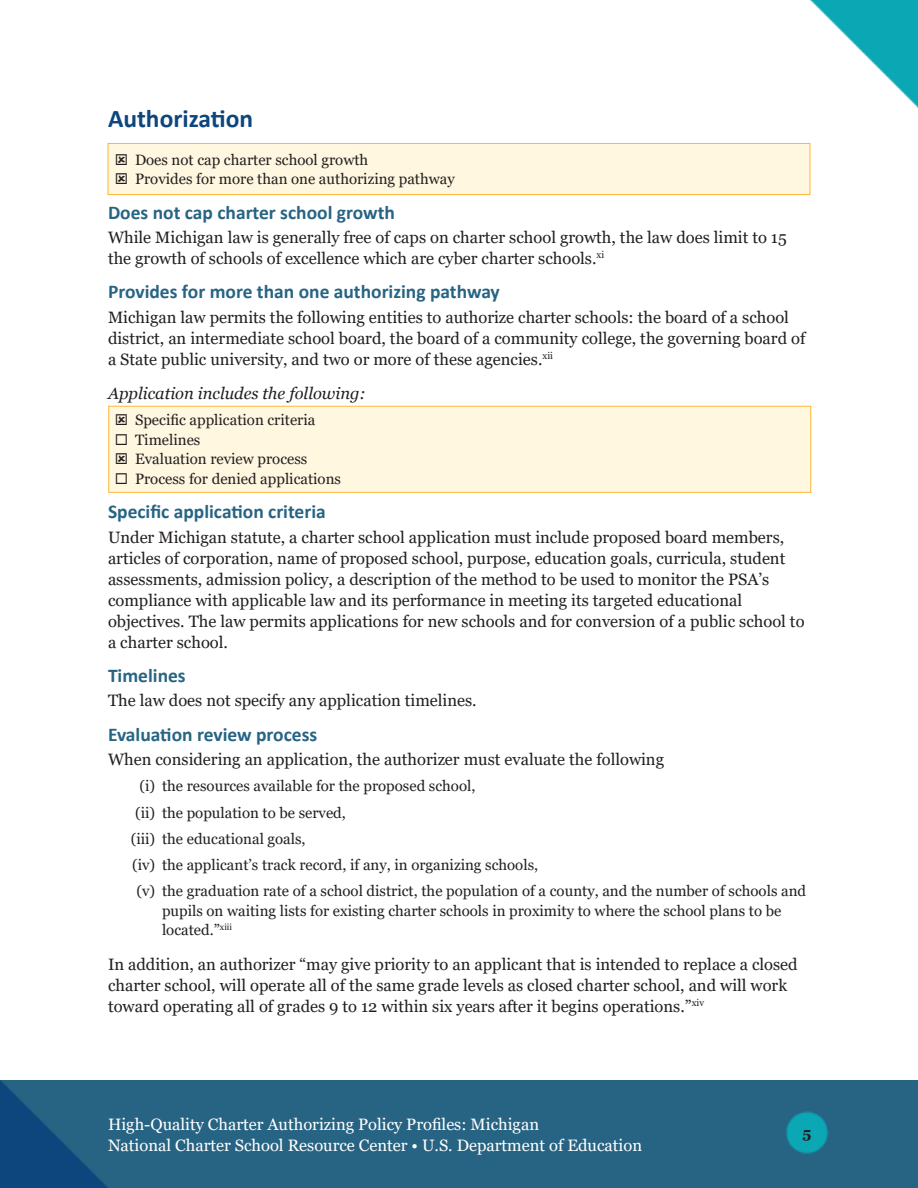
<style>
.page{position:relative;width:918px;height:1188px;background:#fff}
.page>*{position:absolute;margin:0;border:0;box-sizing:border-box;transform-origin:0 0}
.Heading_2{font:700 25.5px "Calibri";color:#0d467d}
.Heading_3a{font:700 19.5px "Calibri";color:#276483}
.Paragraph_Body{font:16.5px/21px "Georgia";color:#231f20}
.t1{font:16.5px/21px "Georgia";color:#fff}
.Paragraph_Body-2{font:italic 16.5px "Georgia";color:#231f20}
.t2{font:15px/19.5px "Georgia";color:#231f20}
.t3{font:700 15px "Georgia";color:#231f20}
</style>
<div class="page">
<img style="left:0;top:1080px;width:918px;height:108px">
<img style="left:810px;top:0;width:108px;height:108px">
<div style="left:108px;top:143px;width:702px;height:52px;background:#fff7e0;border:1px solid #feb736"></div>
<div style="left:108px;top:406px;width:703px;height:87px;background:#fff7e0;border:1px solid #feb736"></div>
<p class="Heading_2" style="left:108px;top:101px;width:147px">Authorization</p>
<p class="t2" style="left:135px;top:150px;width:235px">Does not cap charter school growth</p>
<p class="t2" style="left:135px;top:170px;width:321px">Provides for more than one authorizing pathway</p>
<p class="Heading_3a" style="left:108px;top:198px;width:289px">Does not cap charter school growth</p>
<p class="Paragraph_Body" style="left:108px;top:227px;width:680px">While Michigan law is generally free of caps on charter school growth, the law does limit to 15 the growth of schools of excellence which are cyber charter schools.<sup>xi</sup></p>
<p class="Heading_3a" style="left:108px;top:278px;width:393px">Provides for more than one authorizing pathway</p>
<p class="Paragraph_Body" style="left:108px;top:307px;width:699px">Michigan law permits the following entities to authorize charter schools: the board of a school district, an intermediate school board, the board of a community college, the governing board of a State public university, and two or more of these agencies.<sup>xii</sup></p>
<p class="Paragraph_Body-2" style="left:108px;top:383px;width:259px">Application includes the following:</p>
<p class="t2" style="left:135px;top:411px;width:182px">Specific application criteria</p>
<p class="t2" style="left:135px;top:430px;width:67px">Timelines</p>
<p class="t2" style="left:135px;top:450px;width:174px">Evaluation review process</p>
<p class="t2" style="left:135px;top:469px;width:208px">Process for denied applications</p>
<p class="Heading_3a" style="left:108px;top:498px;width:219px">Specific application criteria</p>
<p class="Paragraph_Body" style="left:108px;top:527px;width:698px">Under Michigan statute, a charter school application must include proposed board members, articles of corporation, name of proposed school, purpose, education goals, curricula, student assessments, admission policy, a description of the method to be used to monitor the PSA’s compliance with applicable law and its performance in meeting its targeted educational objectives. The law permits applications for new schools and for conversion of a public school to a charter school.</p>
<p class="Heading_3a" style="left:108px;top:662px;width:79px">Timelines</p>
<p class="Paragraph_Body" style="left:108px;top:690px;width:370px">The law does not specify any application timelines.</p>
<p class="Heading_3a" style="left:108px;top:721px;width:211px">Evaluation review process</p>
<p class="Paragraph_Body" style="left:108px;top:749px;width:558px">When considering an application, the authorizer must evaluate the following</p>
<p class="t2" style="left:140px;top:777px;width:337px">(i) the resources available for the proposed school,</p>
<p class="t2" style="left:135px;top:803px;width:212px">(ii) the population to be served,</p>
<p class="t2" style="left:131px;top:829px;width:176px">(iii) the educational goals,</p>
<p class="t2" style="left:132px;top:855px;width:408px">(iv) the applicant’s track record, if any, in organizing schools,</p>
<p class="t2" style="left:162px;top:882px;width:646px;text-indent:-25px">(v) the graduation rate of a school district, the population of a county, and the number of schools and pupils on waiting lists for existing charter schools in proximity to where the school plans to be located.”<sup>xiii</sup></p>
<p class="Paragraph_Body" style="left:108px;top:954px;width:691px">In addition, an authorizer “may give priority to an applicant that is intended to replace a closed charter school, will operate all of the same grade levels as closed charter school, and will work toward operating all of grades 9 to 12 within six years after it begins operations.”<sup>xiv</sup></p>
<p class="t1" style="left:108px;top:1114px;width:536px">High-Quality Charter Authorizing Policy Profiles: Michigan<br>National Charter School Resource Center • U.S. Department of Education</p>
<p class="t3" style="left:802px;top:1123px;width:10px">5</p>
</div>
